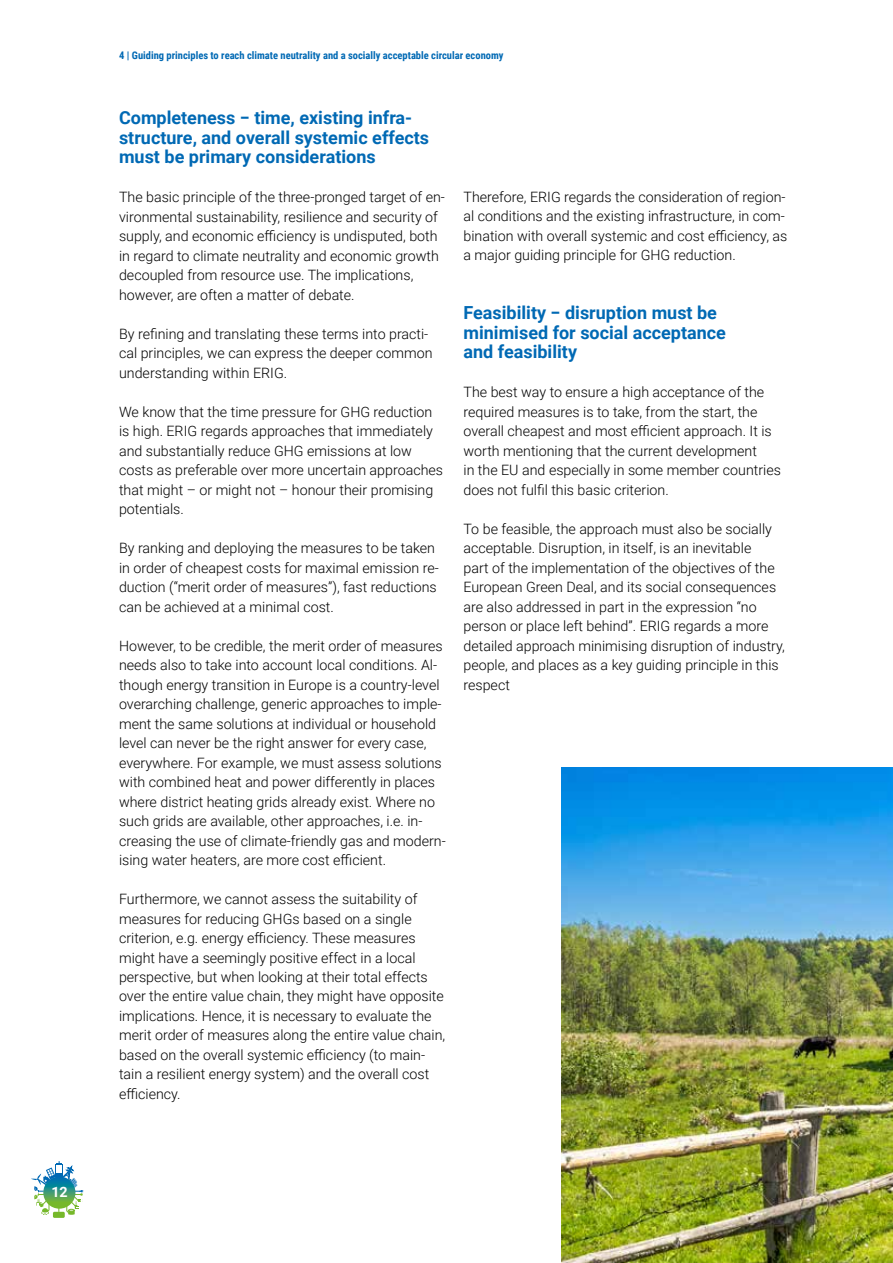
<style>
.page{position:relative;width:893px;height:1263px;background:#fff}
.page>*{position:absolute;margin:0;border:0;box-sizing:border-box;transform-origin:0 0}
.t1{font:700 18px/19.5px "Roboto";color:#0069b4}
.t2{font:300 14.25px/19.5px "Roboto";color:#000}
.t3{font:700 14.25px "Roboto";color:#fff}
.t4{font:700 10.5px "Roboto Condensed";color:#0069b4}
</style>
<div class="page">
<svg style="left:31px;top:1161px;width:52px;height:57px"></svg>
<svg style="left:43px;top:1176px;width:32px;height:33px"></svg>
<img style="left:561px;top:768px;width:332px;height:495px">
<p class="t3" style="left:51px;top:1181px;width:18px">12</p>
<p class="t4" style="left:119px;top:48px;width:386px">4 | Guiding principles to reach climate neutrality and a socially acceptable circular economy</p>
<p class="t1" style="left:119px;top:107px;width:312px">Completeness − time, existing infra&shy;structure, and overall systemic effects must be primary considerations</p>
<p class="t2" style="left:119px;top:187px;width:327px">The basic principle of the three-pronged target of en&shy;vironmental sustainability, resilience and security of supply, and economic efficiency is undisputed, both in regard to climate neutrality and economic growth decoupled from resource use. The implications, however, are often a matter of debate.</p>
<p class="t2" style="left:119px;top:323px;width:315px">By refining and translating these terms into practi&shy;cal principles, we can express the deeper common understanding within ERIG.</p>
<p class="t2" style="left:119px;top:401px;width:326px">We know that the time pressure for GHG reduction is high. ERIG regards approaches that immediately and substantially reduce GHG emissions at low costs as preferable over more uncertain approaches that might – or might not – honour their promising potentials.</p>
<p class="t2" style="left:119px;top:538px;width:321px">By ranking and deploying the measures to be taken in order of cheapest costs for maximal emission re&shy;duction (“merit order of measures”), fast reductions can be achieved at a minimal cost.</p>
<p class="t2" style="left:119px;top:635px;width:328px">However, to be credible, the merit order of measures needs also to take into account local conditions. Al&shy;though energy transition in Europe is a country-level overarching challenge, generic approaches to imple&shy;ment the same solutions at individual or household level can never be the right answer for every case, everywhere. For example, we must assess solutions with combined heat and power differently in places where district heating grids already exist. Where no such grids are available, other approaches, i.e. in&shy;creasing the use of climate-friendly gas and modern&shy;ising water heaters, are more cost efficient.</p>
<p class="t2" style="left:119px;top:889px;width:328px">Furthermore, we cannot assess the suitability of measures for reducing GHGs based on a single criterion, e.g. energy efficiency. These measures might have a seemingly positive effect in a local perspective, but when looking at their total effects over the entire value chain, they might have opposite implications. Hence, it is necessary to evaluate the merit order of measures along the entire value chain, based on the overall systemic efficiency (to main&shy;tain a resilient energy system) and the overall cost efficiency.</p>
<p class="t2" style="left:463px;top:186px;width:325px">Therefore, ERIG regards the consideration of region&shy;al conditions and the existing infrastructure, in com&shy;bination with overall systemic and cost efficiency, as a major guiding principle for GHG reduction.</p>
<p class="t1" style="left:463px;top:302px;width:264px">Feasibility − disruption must be minimised for social acceptance and feasibility</p>
<p class="t2" style="left:463px;top:382px;width:319px">The best way to ensure a high acceptance of the required measures is to take, from the start, the overall cheapest and most efficient approach. It is worth mentioning that the current development<br>in the EU and especially in some member countries does not fulfil this basic criterion.</p>
<p class="t2" style="left:463px;top:518px;width:323px">To be feasible, the approach must also be socially acceptable. Disruption, in itself, is an inevitable<br>part of the implementation of the objectives of the European Green Deal, and its social consequences are also addressed in part in the expression “no person or place left behind”. ERIG regards a more detailed approach minimising disruption of industry, people, and places as a key guiding principle in this respect</p>
</div>
